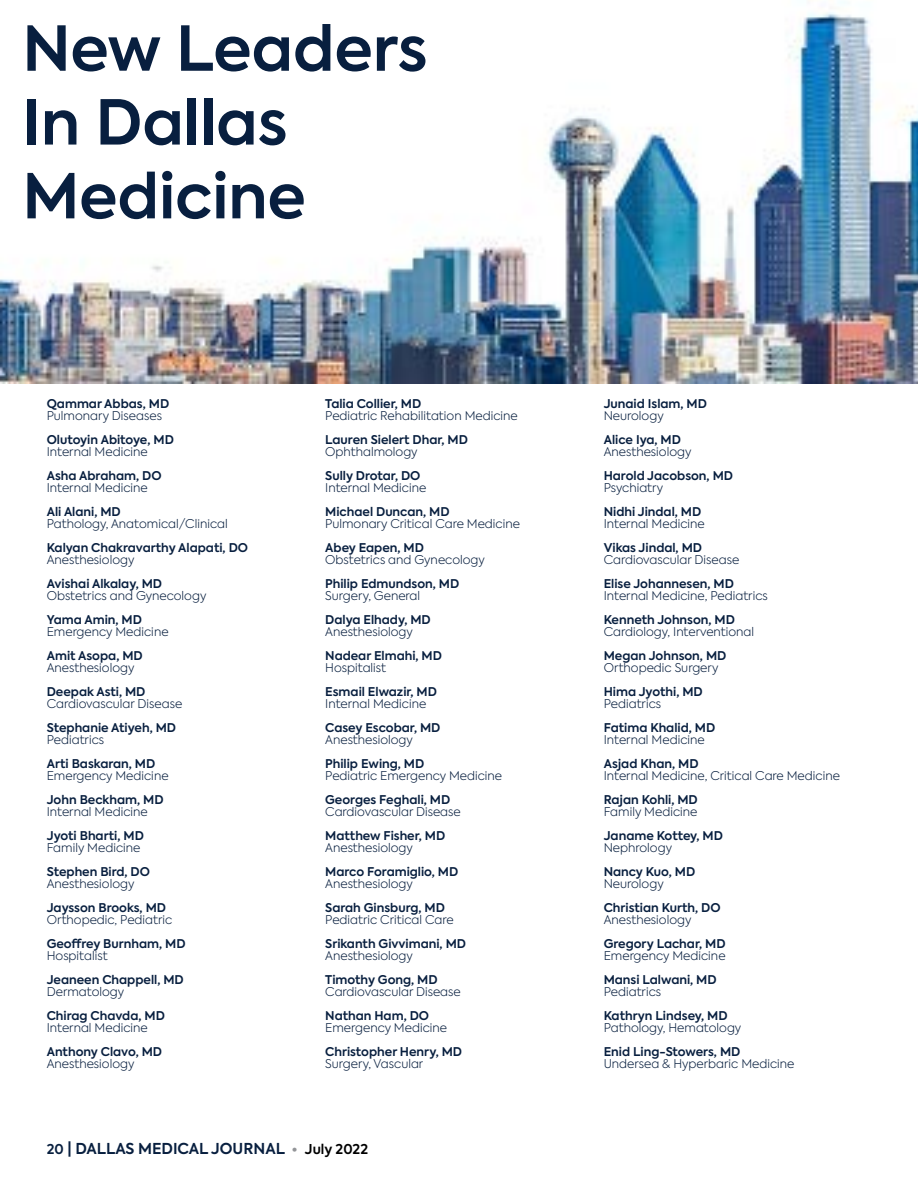
<style>
.page{position:relative;width:918px;height:1188px;background:#fff}
.page>*{position:absolute;margin:0;border:0;box-sizing:border-box;transform-origin:0 0}
.t1{font:600 61.5px/73.8px "Axiforma";color:#081f3f}
.t2{font:600 15px "Axiforma";color:#081f3f}
.t3{font:300 12px "Axiforma";color:#081f3f}
.t4{font:600 12px "Axiforma";color:#081f3f}
.s1{font-size:13.5px}
.s2{font-size:12.75px;color:#939598}
.s3{font-size:13.5px;color:#000}
</style>
<div class="page">
<img style="left:0;top:2px;width:918px;height:382px">
<h1 class="t1" style="left:22px;top:13px;width:407px">New Leaders<br>In Dallas<br>Medicine</h1>
<p class="t4" style="left:47px;top:395px;width:124px">Qammar Abbas, MD</p>
<p class="t3" style="left:47px;top:408px;width:117px">Pulmonary Diseases</p>
<p class="t4" style="left:47px;top:431px;width:129px">Olutoyin Abitoye, MD</p>
<p class="t3" style="left:47px;top:444px;width:103px">Internal Medicine</p>
<p class="t4" style="left:47px;top:467px;width:116px">Asha Abraham, DO</p>
<p class="t3" style="left:47px;top:480px;width:103px">Internal Medicine</p>
<p class="t4" style="left:47px;top:503px;width:76px">Ali Alani, MD</p>
<p class="t3" style="left:47px;top:516px;width:183px">Pathology, Anatomical/Clinical</p>
<p class="t4" style="left:47px;top:539px;width:203px">Kalyan Chakravarthy Alapati, DO</p>
<p class="t3" style="left:47px;top:552px;width:89px">Anesthesiology</p>
<p class="t4" style="left:47px;top:575px;width:117px">Avishai Alkalay, MD</p>
<p class="t3" style="left:47px;top:588px;width:161px">Obstetrics and Gynecology</p>
<p class="t4" style="left:47px;top:611px;width:97px">Yama Amin, MD</p>
<p class="t3" style="left:47px;top:624px;width:123px">Emergency Medicine</p>
<p class="t4" style="left:47px;top:647px;width:98px">Amit Asopa, MD</p>
<p class="t3" style="left:47px;top:660px;width:89px">Anesthesiology</p>
<p class="t4" style="left:47px;top:683px;width:100px">Deepak Asti, MD</p>
<p class="t3" style="left:47px;top:696px;width:137px">Cardiovascular Disease</p>
<p class="t4" style="left:47px;top:719px;width:131px">Stephanie Atiyeh, MD</p>
<p class="t3" style="left:47px;top:732px;width:59px">Pediatrics</p>
<p class="t4" style="left:47px;top:755px;width:110px">Arti Baskaran, MD</p>
<p class="t3" style="left:47px;top:768px;width:123px">Emergency Medicine</p>
<p class="t4" style="left:47px;top:791px;width:118px">John Beckham, MD</p>
<p class="t3" style="left:47px;top:804px;width:103px">Internal Medicine</p>
<p class="t4" style="left:47px;top:827px;width:99px">Jyoti Bharti, MD</p>
<p class="t3" style="left:47px;top:840px;width:95px">Family Medicine</p>
<p class="t4" style="left:47px;top:863px;width:105px">Stephen Bird, DO</p>
<p class="t3" style="left:47px;top:876px;width:89px">Anesthesiology</p>
<p class="t4" style="left:47px;top:899px;width:121px">Jaysson Brooks, MD</p>
<p class="t3" style="left:47px;top:912px;width:127px">Orthopedic, Pediatric</p>
<p class="t4" style="left:47px;top:935px;width:140px">Geoffrey Burnham, MD</p>
<p class="t3" style="left:47px;top:948px;width:62px">Hospitalist</p>
<p class="t4" style="left:47px;top:971px;width:139px">Jeaneen Chappell, MD</p>
<p class="t3" style="left:47px;top:984px;width:79px">Dermatology</p>
<p class="t4" style="left:47px;top:1007px;width:120px">Chirag Chavda, MD</p>
<p class="t3" style="left:47px;top:1020px;width:103px">Internal Medicine</p>
<p class="t4" style="left:47px;top:1043px;width:117px">Anthony Clavo, MD</p>
<p class="t3" style="left:47px;top:1056px;width:89px">Anesthesiology</p>
<p class="t4" style="left:325px;top:395px;width:97px">Talia Collier, MD</p>
<p class="t3" style="left:325px;top:408px;width:194px">Pediatric Rehabilitation Medicine</p>
<p class="t4" style="left:325px;top:431px;width:144px">Lauren Sielert Dhar, MD</p>
<p class="t3" style="left:325px;top:444px;width:94px">Ophthalmology</p>
<p class="t4" style="left:325px;top:467px;width:97px">Sully Drotar, DO</p>
<p class="t3" style="left:325px;top:480px;width:103px">Internal Medicine</p>
<p class="t4" style="left:325px;top:503px;width:126px">Michael Duncan, MD</p>
<p class="t3" style="left:325px;top:516px;width:196px">Pulmonary Critical Care Medicine</p>
<p class="t4" style="left:325px;top:539px;width:100px">Abey Eapen, MD</p>
<p class="t3" style="left:325px;top:552px;width:161px">Obstetrics and Gynecology</p>
<p class="t4" style="left:325px;top:575px;width:136px">Philip Edmundson, MD</p>
<p class="t3" style="left:325px;top:588px;width:97px">Surgery, General</p>
<p class="t4" style="left:325px;top:611px;width:107px">Dalya Elhady, MD</p>
<p class="t3" style="left:325px;top:624px;width:89px">Anesthesiology</p>
<p class="t4" style="left:325px;top:647px;width:118px">Nadear Elmahi, MD</p>
<p class="t3" style="left:325px;top:660px;width:62px">Hospitalist</p>
<p class="t4" style="left:325px;top:683px;width:113px">Esmail Elwazir, MD</p>
<p class="t3" style="left:325px;top:696px;width:103px">Internal Medicine</p>
<p class="t4" style="left:325px;top:719px;width:117px">Casey Escobar, MD</p>
<p class="t3" style="left:325px;top:732px;width:89px">Anesthesiology</p>
<p class="t4" style="left:325px;top:755px;width:101px">Philip Ewing, MD</p>
<p class="t3" style="left:325px;top:768px;width:178px">Pediatric Emergency Medicine</p>
<p class="t4" style="left:325px;top:791px;width:127px">Georges Feghali, MD</p>
<p class="t3" style="left:325px;top:804px;width:137px">Cardiovascular Disease</p>
<p class="t4" style="left:325px;top:827px;width:122px">Matthew Fisher, MD</p>
<p class="t3" style="left:325px;top:840px;width:89px">Anesthesiology</p>
<p class="t4" style="left:325px;top:863px;width:135px">Marco Foramiglio, MD</p>
<p class="t3" style="left:325px;top:876px;width:89px">Anesthesiology</p>
<p class="t4" style="left:325px;top:899px;width:121px">Sarah Ginsburg, MD</p>
<p class="t3" style="left:325px;top:912px;width:130px">Pediatric Critical Care</p>
<p class="t4" style="left:325px;top:935px;width:142px">Srikanth Givvimani, MD</p>
<p class="t3" style="left:325px;top:948px;width:89px">Anesthesiology</p>
<p class="t4" style="left:325px;top:971px;width:114px">Timothy Gong, MD</p>
<p class="t3" style="left:325px;top:984px;width:137px">Cardiovascular Disease</p>
<p class="t4" style="left:325px;top:1007px;width:105px">Nathan Ham, DO</p>
<p class="t3" style="left:325px;top:1020px;width:123px">Emergency Medicine</p>
<p class="t4" style="left:325px;top:1043px;width:138px">Christopher Henry, MD</p>
<p class="t3" style="left:325px;top:1056px;width:100px">Surgery, Vascular</p>
<p class="t2" style="left:47px;top:1139px;width:323px"><span class="s1">20</span> | DALLAS MEDICAL JOURNAL <span class="s2">•</span> <span class="s3">July 2022</span></p>
<p class="t4" style="left:604px;top:395px;width:105px">Junaid Islam, MD</p>
<p class="t3" style="left:604px;top:408px;width:61px">Neurology</p>
<p class="t4" style="left:604px;top:431px;width:79px">Alice Iya, MD</p>
<p class="t3" style="left:604px;top:444px;width:89px">Anesthesiology</p>
<p class="t4" style="left:604px;top:467px;width:131px">Harold Jacobson, MD</p>
<p class="t3" style="left:604px;top:480px;width:61px">Psychiatry</p>
<p class="t4" style="left:604px;top:503px;width:99px">Nidhi Jindal, MD</p>
<p class="t3" style="left:604px;top:516px;width:103px">Internal Medicine</p>
<p class="t4" style="left:604px;top:539px;width:100px">Vikas Jindal, MD</p>
<p class="t3" style="left:604px;top:552px;width:137px">Cardiovascular Disease</p>
<p class="t4" style="left:604px;top:575px;width:132px">Elise Johannesen, MD</p>
<p class="t3" style="left:604px;top:588px;width:166px">Internal Medicine, Pediatrics</p>
<p class="t4" style="left:604px;top:611px;width:133px">Kenneth Johnson, MD</p>
<p class="t3" style="left:604px;top:624px;width:152px">Cardiology, Interventional</p>
<p class="t4" style="left:604px;top:647px;width:124px">Megan Johnson, MD</p>
<p class="t3" style="left:604px;top:660px;width:116px">Orthopedic Surgery</p>
<p class="t4" style="left:604px;top:683px;width:101px">Hima Jyothi, MD</p>
<p class="t3" style="left:604px;top:696px;width:59px">Pediatrics</p>
<p class="t4" style="left:604px;top:719px;width:113px">Fatima Khalid, MD</p>
<p class="t3" style="left:604px;top:732px;width:103px">Internal Medicine</p>
<p class="t4" style="left:604px;top:755px;width:96px">Asjad Khan, MD</p>
<p class="t3" style="left:604px;top:768px;width:238px">Internal Medicine, Critical Care Medicine</p>
<p class="t4" style="left:604px;top:791px;width:96px">Rajan Kohli, MD</p>
<p class="t3" style="left:604px;top:804px;width:95px">Family Medicine</p>
<p class="t4" style="left:604px;top:827px;width:121px">Janame Kottey, MD</p>
<p class="t3" style="left:604px;top:840px;width:70px">Nephrology</p>
<p class="t4" style="left:604px;top:863px;width:93px">Nancy Kuo, MD</p>
<p class="t3" style="left:604px;top:876px;width:61px">Neurology</p>
<p class="t4" style="left:604px;top:899px;width:118px">Christian Kurth, DO</p>
<p class="t3" style="left:604px;top:912px;width:89px">Anesthesiology</p>
<p class="t4" style="left:604px;top:935px;width:123px">Gregory Lachar, MD</p>
<p class="t3" style="left:604px;top:948px;width:123px">Emergency Medicine</p>
<p class="t4" style="left:604px;top:971px;width:114px">Mansi Lalwani, MD</p>
<p class="t3" style="left:604px;top:984px;width:59px">Pediatrics</p>
<p class="t4" style="left:604px;top:1007px;width:125px">Kathryn Lindsey, MD</p>
<p class="t3" style="left:604px;top:1020px;width:139px">Pathology, Hematology</p>
<p class="t4" style="left:604px;top:1043px;width:138px">Enid Ling-Stowers, MD</p>
<p class="t3" style="left:604px;top:1056px;width:192px">Undersea &amp; Hyperbaric Medicine</p>
</div>
